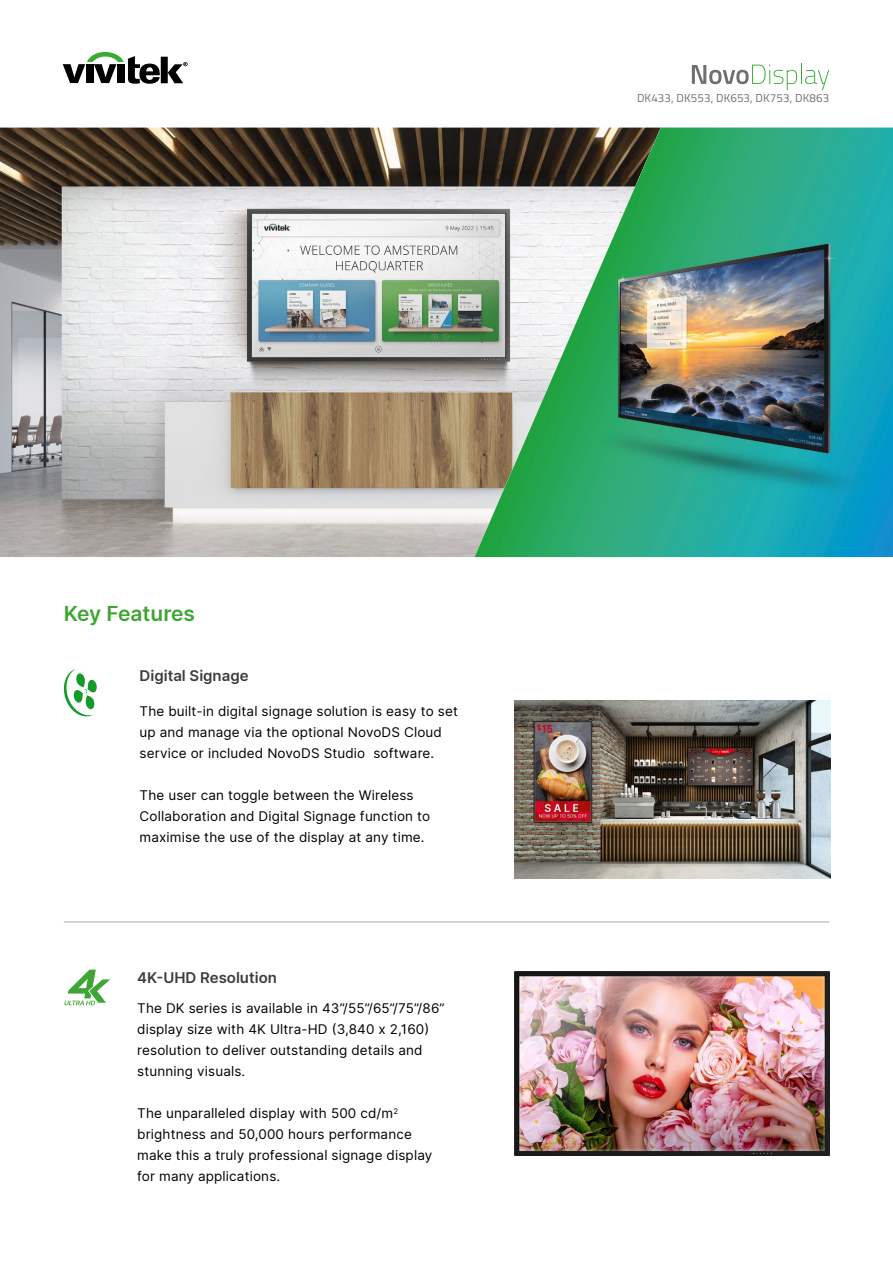
<style>
.page{position:relative;width:893px;height:1263px;background:#fff}
.page>*{position:absolute;margin:0;border:0;box-sizing:border-box;transform-origin:0 0}
.t1{font:600 21px "Delta Sans";color:#3fa535}
.t2{font:600 15px "Delta Sans";color:#3c3c3b}
.t3{font:13.5px/21px "Delta Sans";letter-spacing:.01em;color:#000}
.t4{font:11.55px "Titillium";letter-spacing:.01em;color:#706f6f}
</style>
<div class="page">
<img style="left:0;top:128px;width:475px;height:429px">
<img style="left:475px;top:128px;width:418px;height:429px">
<svg style="left:63px;top:52px;width:125px;height:32px"></svg>
<hr style="left:64px;top:921px;width:765px;height:2px;background:#c6c6c6">
<svg style="left:64px;top:970px;width:46px;height:35px"></svg>
<img style="left:514px;top:972px;width:315px;height:184px">
<svg style="left:692px;top:64px;width:137px;height:26px"></svg>
<svg style="left:63px;top:669px;width:34px;height:48px"></svg>
<img style="left:514px;top:700px;width:316px;height:178px">
<p class="t4" style="left:637px;top:89px;width:194px">DK433, DK553, DK653, DK753, DK863</p>
<h1 class="t1" style="left:64px;top:597px;width:133px">Key Features</h1>
<p class="t2" style="left:140px;top:664px;width:111px">Digital Signage</p>
<p class="t3" style="left:140px;top:701px;width:320px">The built-in digital signage solution is easy to set up and manage via the optional NovoDS Cloud service or included NovoDS Studio software.</p>
<p class="t3" style="left:140px;top:785px;width:292px">The user can toggle between the Wireless<br>Collaboration and Digital Signage function to maximise the use of the display at any time.</p>
<p class="t2" style="left:137px;top:966px;width:141px">4K-UHD Resolution</p>
<p class="t3" style="left:137px;top:997px;width:309px">The DK series is available in 43”/55”/65”/75”/86” display size with 4K Ultra-HD (3,840 x 2,160) resolution to deliver outstanding details and stunning visuals.</p>
<p class="t3" style="left:137px;top:1103px;width:297px">The unparalleled display with 500 cd/m<sup>2 </sup>brightness and 50,000 hours performance make this a truly professional signage display for many applications.</p>
</div>
